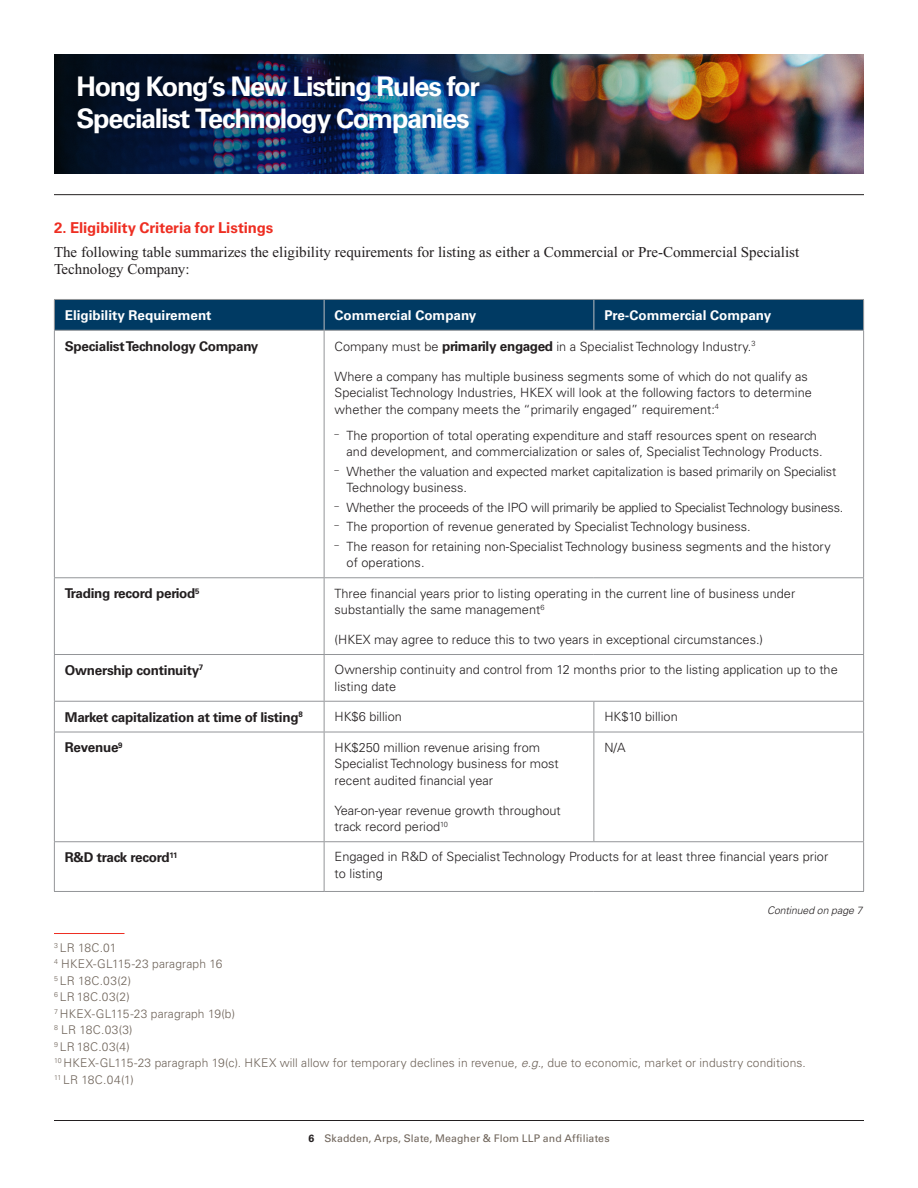
<style>
.page{position:relative;width:918px;height:1188px;background:#fff}
.page>*{position:absolute;margin:0;border:0;box-sizing:border-box;transform-origin:0 0}
.t1{font:700 27px/31.5px "Univers LT Std";letter-spacing:-.05em;color:#fff}
.Main_Body{font:15px/17.2px "Times New Roman PS Std";color:#231f20}
.First_Level_Heading{font:700 15px "Univers LT Std";letter-spacing:-.005em;color:#ee2e22}
.Chart_Body_Text{font:700 13.5px "Univers LT Std";letter-spacing:-.02em;color:#231f20}
.Chart_Heading{font:700 13.5px "Univers LT Std";color:#fff}
.Chart_Body_Text-2{font:300 12.75px/16.5px "Univers LT Std";color:#231f20}
.Chart_Body_Text-3{font:300 12.75px "Univers LT Std";letter-spacing:-.02em;color:#231f20}
.Footnote_double_digi{font:300 12px "Univers LT Std";letter-spacing:.01em;color:#6f645a}
.Footnote{font:300 12px "Univers LT Std";letter-spacing:.015em;color:#6f645a}
.t2{font:10.5px "Univers LT Std";letter-spacing:.01em;color:#6f645a}
.t3{font:italic 300 10.5px "Univers LT Std";color:#231f20}
.s1{font-weight:700;font-size:13.5px}
.s2{font-style:italic}
.s3{font-weight:700;color:#231f20}
</style>
<div class="page">
<img style="left:54px;top:54px;width:810px;height:120px">
<hr style="left:54px;top:1120px;width:810px;height:1px;background:#231f20">
<hr style="left:54px;top:194px;width:810px;height:1px;background:#231f20">
<div style="left:55px;top:300px;width:808px;height:30px;background:#003a63"></div>
<hr style="left:54px;top:331px;width:1px;height:246px;background:#939598">
<hr style="left:54px;top:577px;width:270px;height:1px;background:#939598">
<hr style="left:54px;top:578px;width:1px;height:76px;background:#939598">
<hr style="left:54px;top:655px;width:1px;height:46px;background:#939598">
<hr style="left:54px;top:701px;width:270px;height:1px;background:#939598">
<hr style="left:54px;top:702px;width:1px;height:30px;background:#939598">
<hr style="left:54px;top:732px;width:270px;height:1px;background:#939598">
<hr style="left:54px;top:732px;width:1px;height:109px;background:#939598">
<hr style="left:54px;top:842px;width:1px;height:49px;background:#939598">
<hr style="left:54px;top:891px;width:270px;height:1px;background:#939598">
<hr style="left:324px;top:331px;width:1px;height:246px;background:#939598">
<hr style="left:324px;top:702px;width:1px;height:30px;background:#939598">
<hr style="left:324px;top:732px;width:1px;height:109px;background:#939598">
<hr style="left:863px;top:331px;width:1px;height:246px;background:#939598">
<hr style="left:863px;top:578px;width:1px;height:76px;background:#939598">
<hr style="left:863px;top:655px;width:1px;height:46px;background:#939598">
<hr style="left:594px;top:702px;width:1px;height:30px;background:#939598">
<hr style="left:863px;top:702px;width:1px;height:30px;background:#939598">
<hr style="left:594px;top:732px;width:1px;height:109px;background:#939598">
<hr style="left:863px;top:732px;width:1px;height:109px;background:#939598">
<hr style="left:863px;top:842px;width:1px;height:49px;background:#939598">
<hr style="left:324px;top:577px;width:270px;height:1px;background:#939598">
<hr style="left:324px;top:578px;width:1px;height:76px;background:#939598">
<hr style="left:594px;top:577px;width:270px;height:1px;background:#939598">
<hr style="left:324px;top:655px;width:1px;height:46px;background:#939598">
<hr style="left:324px;top:701px;width:270px;height:1px;background:#939598">
<hr style="left:594px;top:701px;width:270px;height:1px;background:#939598">
<hr style="left:324px;top:732px;width:270px;height:1px;background:#939598">
<hr style="left:594px;top:732px;width:270px;height:1px;background:#939598">
<hr style="left:324px;top:842px;width:1px;height:49px;background:#939598">
<hr style="left:324px;top:891px;width:270px;height:1px;background:#939598">
<hr style="left:594px;top:891px;width:270px;height:1px;background:#939598">
<hr style="left:54px;top:654px;width:270px;height:1px;background:#939598">
<hr style="left:324px;top:654px;width:270px;height:1px;background:#939598">
<hr style="left:594px;top:654px;width:270px;height:1px;background:#939598">
<hr style="left:54px;top:841px;width:270px;height:1px;background:#939598">
<hr style="left:324px;top:841px;width:270px;height:1px;background:#939598">
<hr style="left:594px;top:841px;width:270px;height:1px;background:#939598">
<hr style="left:54px;top:299px;width:270px;height:1px;background:#939598">
<hr style="left:54px;top:300px;width:1px;height:30px;background:#939598">
<hr style="left:324px;top:299px;width:270px;height:1px;background:#939598">
<hr style="left:594px;top:299px;width:270px;height:1px;background:#939598">
<hr style="left:863px;top:300px;width:1px;height:30px;background:#939598">
<hr style="left:54px;top:330px;width:270px;height:1px;background:#939598">
<hr style="left:324px;top:330px;width:270px;height:1px;background:#939598">
<hr style="left:594px;top:330px;width:270px;height:1px;background:#939598">
<hr style="left:324px;top:300px;width:1px;height:30px;background:#bcbdc0">
<hr style="left:594px;top:300px;width:1px;height:30px;background:#bcbdc0">
<hr style="left:54px;top:933px;width:70px;height:1px;background:#ee2e22">
<h1 class="t1" style="left:76px;top:71px;width:405px">Hong Kong’s New Listing Rules for<br>Specialist Technology Companies</h1>
<h1 class="First_Level_Heading" style="left:54px;top:219px;width:221px">2. Eligibility Criteria for Listings</h1>
<p class="Main_Body" style="left:54px;top:243px;width:747px">The following table summarizes the eligibility requirements for listing as either a Commercial or Pre-Commercial Specialist<br>Technology Company:</p>
<h1 class="Chart_Heading" style="left:65px;top:307px;width:148px">Eligibility Requirement</h1>
<h1 class="Chart_Heading" style="left:335px;top:307px;width:143px">Commercial Company</h1>
<h1 class="Chart_Heading" style="left:604px;top:307px;width:168px">Pre-Commercial Company</h1>
<p class="Chart_Body_Text" style="left:65px;top:338px;width:195px">Specialist Technology Company</p>
<p class="Chart_Body_Text-2" style="left:335px;top:338px;width:422px">Company must be <span class="s1">primarily engaged</span> in a Specialist Technology Industry.<sup>3</sup></p>
<p class="Chart_Body_Text-2" style="left:335px;top:368px;width:479px">Where a company has multiple business segments some of which do not qualify as<br>Specialist Technology Industries, HKEX will look at the following factors to determine whether the company meets the “primarily engaged” requirement:<sup>4</sup></p>
<p class="Chart_Body_Text-2" style="left:347px;top:427px;width:477px;text-indent:-12px"><sup>–</sup> The proportion of total operating expenditure and staff resources spent on research and development, and commercialization or sales of, Specialist Technology Products.</p>
<p class="Chart_Body_Text-2" style="left:347px;top:463px;width:491px;text-indent:-12px"><sup>–</sup> Whether the valuation and expected market capitalization is based primarily on Specialist<br>Technology business.</p>
<p class="Chart_Body_Text-3" style="left:335px;top:500px;width:510px"><sup>–</sup> Whether the proceeds of the IPO will primarily be applied to Specialist Technology business.</p>
<p class="Chart_Body_Text-2" style="left:335px;top:519px;width:418px"><sup>–</sup> The proportion of revenue generated by Specialist Technology business.</p>
<p class="Chart_Body_Text-2" style="left:347px;top:538px;width:486px;text-indent:-12px"><sup>–</sup> The reason for retaining non-Specialist Technology business segments and the history of operations.</p>
<p class="Chart_Body_Text" style="left:65px;top:585px;width:136px">Trading record period<sup>5</sup></p>
<p class="Chart_Body_Text-2" style="left:335px;top:585px;width:462px">Three financial years prior to listing operating in the current line of business under substantially the same management<sup>6</sup></p>
<p class="Chart_Body_Text-2" style="left:335px;top:631px;width:430px">(HKEX may agree to reduce this to two years in exceptional circumstances.)</p>
<p class="Chart_Body_Text" style="left:65px;top:662px;width:140px">Ownership continuity<sup>7</sup></p>
<p class="Chart_Body_Text-2" style="left:335px;top:661px;width:505px">Ownership continuity and control from 12 months prior to the listing application up to the listing date</p>
<p class="Chart_Body_Text" style="left:65px;top:709px;width:239px">Market capitalization at time of listing<sup>8</sup></p>
<p class="Chart_Body_Text-2" style="left:335px;top:708px;width:69px">HK$6 billion</p>
<p class="Chart_Body_Text-2" style="left:604px;top:708px;width:75px">HK$10 billion</p>
<p class="Chart_Body_Text" style="left:65px;top:740px;width:59px">Revenue<sup>9</sup></p>
<p class="Chart_Body_Text-2" style="left:335px;top:739px;width:226px">HK$250 million revenue arising from<br>Specialist Technology business for most recent audited financial year</p>
<p class="Chart_Body_Text-2" style="left:335px;top:802px;width:228px">Year-on-year revenue growth throughout track record period<sup>10</sup></p>
<p class="Chart_Body_Text-2" style="left:604px;top:739px;width:23px">N/A</p>
<p class="Chart_Body_Text" style="left:65px;top:849px;width:114px">R&amp;D track record<sup>11</sup></p>
<p class="Chart_Body_Text-2" style="left:335px;top:849px;width:495px">Engaged in R&amp;D of Specialist Technology Products for at least three financial years prior to listing</p>
<p class="t3" style="left:767px;top:904px;width:97px">Continued on page 7</p>
<p class="Footnote" style="left:54px;top:940px;width:64px"><sup>3</sup> LR 18C.01</p>
<p class="Footnote" style="left:54px;top:957px;width:170px"><sup>4</sup> HKEX-GL115-23 paragraph 16</p>
<p class="Footnote" style="left:54px;top:973px;width:79px"><sup>5</sup> LR 18C.03(2)</p>
<p class="Footnote" style="left:54px;top:990px;width:77px"><sup>6</sup> LR18C.03(2)</p>
<p class="Footnote" style="left:54px;top:1006px;width:183px"><sup>7</sup> HKEX-GL115-23 paragraph 19(b)</p>
<p class="Footnote" style="left:54px;top:1023px;width:80px"><sup>8</sup> LR 18C.03(3)</p>
<p class="Footnote" style="left:54px;top:1039px;width:77px"><sup>9</sup> LR18C.03(4)</p>
<p class="Footnote_double_digi" style="left:54px;top:1056px;width:753px"><sup>10</sup> HKEX-GL115-23 paragraph 19(c). HKEX will allow for temporary declines in revenue, <span class="s2">e.g.</span>, due to economic, market or industry conditions.</p>
<p class="Footnote_double_digi" style="left:54px;top:1072px;width:81px"><sup>11</sup> LR 18C.04(1)</p>
<p class="t2" style="left:308px;top:1132px;width:303px"><span class="s3">6</span> Skadden, Arps, Slate, Meagher &amp; Flom LLP and Affiliates</p>
</div>
